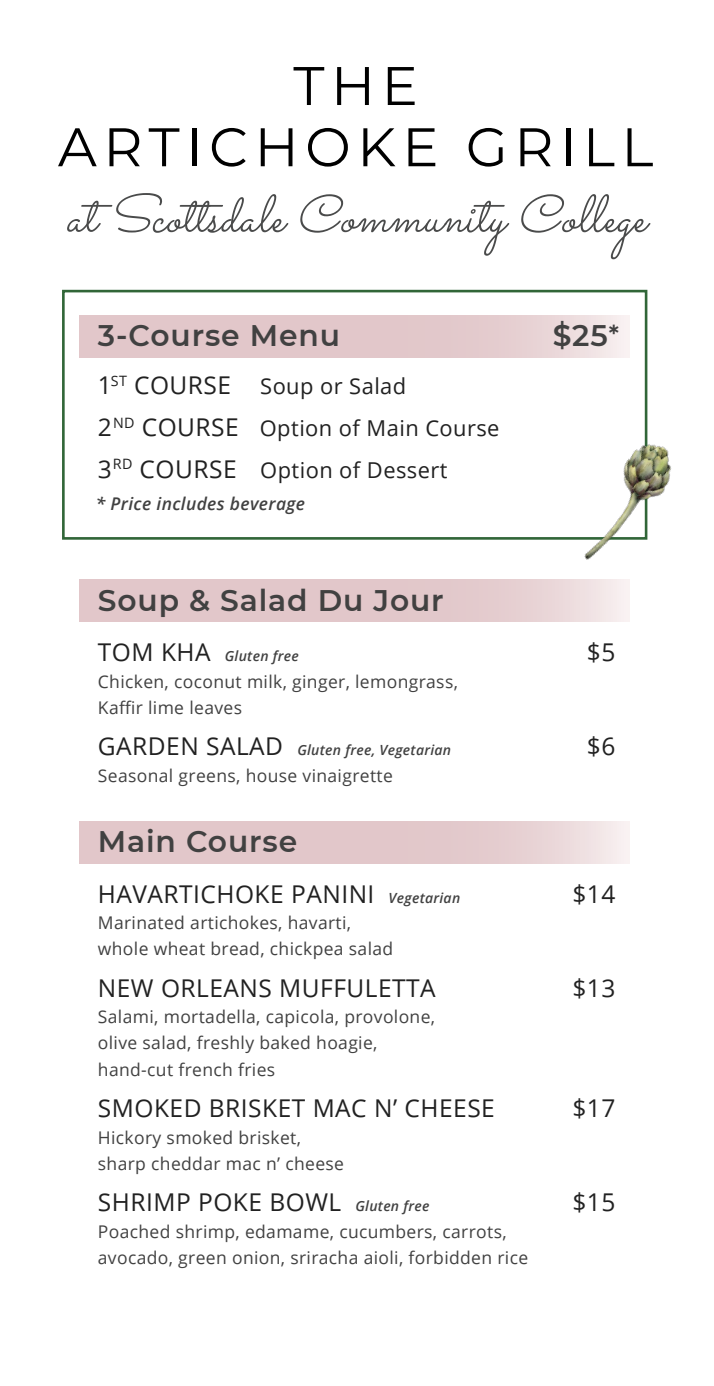
<style>
.page{position:relative;width:714px;height:1386px;background:#fff}
.page>*{position:absolute;margin:0;border:0;box-sizing:border-box;transform-origin:0 0}
.t1{font:54.25px/61.2px "Montserrat";letter-spacing:.12em;color:#000;text-align:center}
.t2{font:italic 52.5px "Sacramento";color:#4a4b4b}
.t3{font:600 29.75px "Montserrat";letter-spacing:.03em;color:#414141}
.t4{font:24.5px "Open Sans";letter-spacing:.02em;color:#212121}
.t5{font:21.88px "Open Sans";letter-spacing:.02em;color:#212121}
.t6{font:17.5px/26.2px "Open Sans";letter-spacing:.02em;color:#414141}
.t7{font:italic 600 17.5px "Open Sans";letter-spacing:.02em;color:#414141}
.t8{font:italic 600 14px "Open Sans";letter-spacing:.02em;color:#414141}
.s1{font-size:24.5px}
.s2{font-weight:400;font-style:normal;font-size:24.5px;color:#212121}
.s3{font-weight:600;font-style:italic;font-size:14px;color:#414141}
</style>
<div class="page">
<svg style="left:80px;top:316px;width:549px;height:42px;background:#e4ccce"></svg>
<svg style="left:80px;top:580px;width:549px;height:42px;background:#e4ccce"></svg>
<svg style="left:80px;top:821px;width:549px;height:42px;background:#e4ccce"></svg>
<div style="left:62px;top:290px;width:585px;height:250px;border:3px solid #316638"></div>
<img style="left:564px;top:431px;width:108px;height:129px">
<p class="t1" style="left:58px;top:53px;width:597px">THE<br>ARTICHOKE GRILL</p>
<p class="t2" style="left:66px;top:183px;width:602px">atScottsdaleCommunityCollege</p>
<p class="t3" style="left:98px;top:315px;width:244px">3-Course Menu</p>
<p class="t3" style="left:553px;top:315px;width:68px">$25<span class="s1">*</span></p>
<p class="t5" style="left:98px;top:371px;width:310px"><span class="s1">1</span><sup>ST</sup> <span class="s1">COURSE</span> Soup or Salad</p>
<p class="t5" style="left:98px;top:413px;width:403px"><span class="s1">2</span><sup>ND</sup> <span class="s1">COURSE</span> Option of Main Course</p>
<p class="t5" style="left:98px;top:455px;width:351px"><span class="s1">3</span><sup>RD</sup> <span class="s1">COURSE</span> Option of Dessert</p>
<p class="t7" style="left:96px;top:492px;width:211px">* Price includes beverage</p>
<p class="t3" style="left:98px;top:579px;width:347px">Soup &amp; Salad Du Jour</p>
<p class="t8" style="left:98px;top:647px;width:202px"><span class="s2">TOM KHA</span> Gluten free</p>
<p class="t4" style="left:587px;top:636px;width:30px">$5</p>
<p class="t6" style="left:98px;top:668px;width:362px">Chicken, coconut milk, ginger, lemongrass,<br>Kaffir lime leaves</p>
<p class="t8" style="left:98px;top:741px;width:355px"><span class="s2">GARDEN SALAD</span> Gluten free, Vegetarian</p>
<p class="t4" style="left:587px;top:730px;width:30px">$6</p>
<p class="t6" style="left:98px;top:762px;width:296px">Seasonal greens, house vinaigrette</p>
<p class="t3" style="left:98px;top:821px;width:201px">Main Course</p>
<p class="t4" style="left:98px;top:877px;width:364px">HAVARTICHOKE PANINI <span class="s3">Vegetarian</span></p>
<p class="t4" style="left:572px;top:877px;width:45px">$14</p>
<p class="t6" style="left:98px;top:909px;width:297px">Marinated artichokes, havarti, whole wheat bread, chickpea salad</p>
<p class="t4" style="left:98px;top:971px;width:339px">NEW ORLEANS MUFFULETTA</p>
<p class="t4" style="left:572px;top:971px;width:45px">$13</p>
<p class="t6" style="left:98px;top:1003px;width:339px">Salami, mortadella, capicola, provolone, olive salad, freshly baked hoagie, hand-cut french fries</p>
<p class="t4" style="left:98px;top:1092px;width:398px">SMOKED BRISKET MAC N’ CHEESE</p>
<p class="t4" style="left:572px;top:1092px;width:45px">$17</p>
<p class="t6" style="left:98px;top:1124px;width:248px">Hickory smoked brisket, sharp cheddar mac n’ cheese</p>
<p class="t4" style="left:98px;top:1186px;width:333px">SHRIMP POKE BOWL <span class="s3">Gluten free</span></p>
<p class="t4" style="left:572px;top:1186px;width:45px">$15</p>
<p class="t6" style="left:98px;top:1218px;width:432px">Poached shrimp, edamame, cucumbers, carrots, avocado, green onion, sriracha aioli, forbidden rice</p>
</div>
